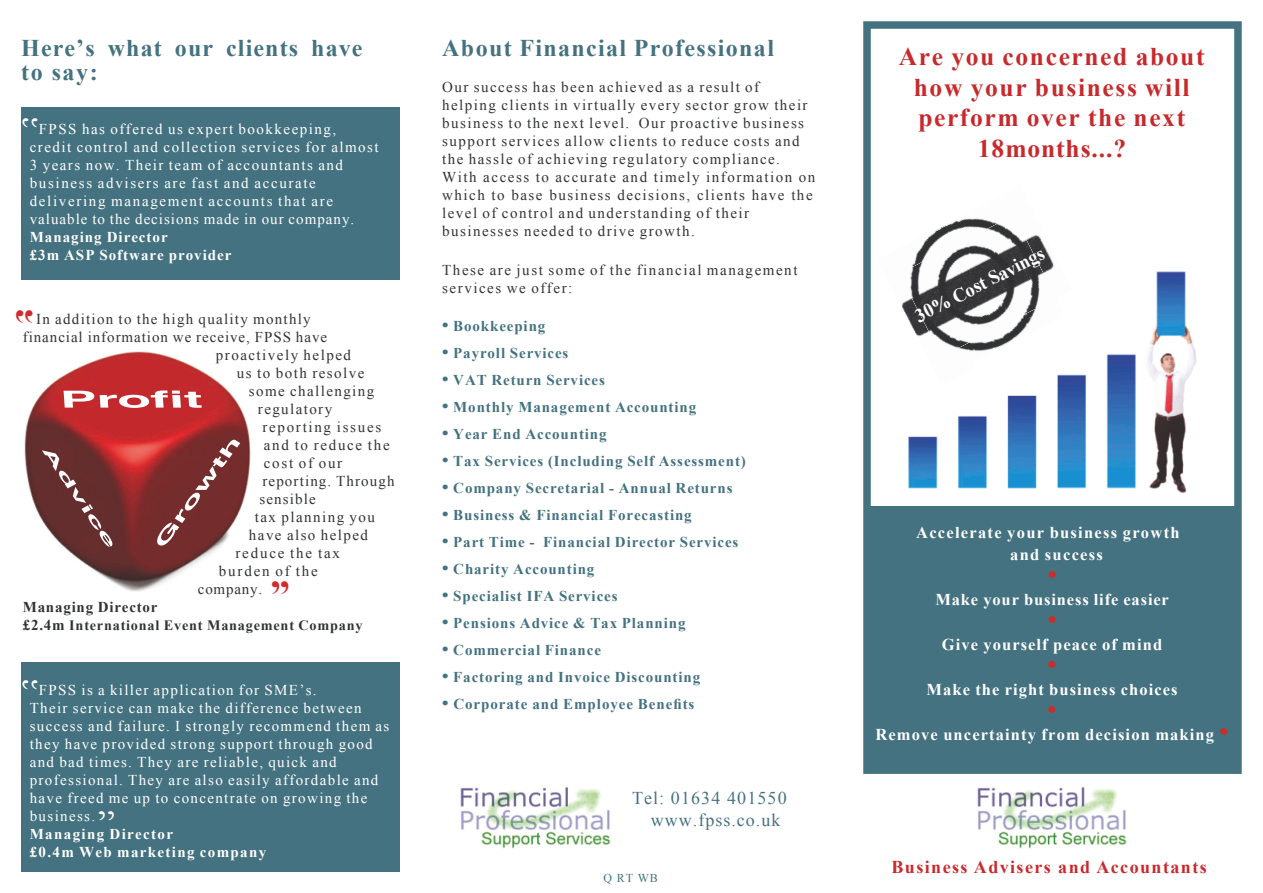
<style>
.page{position:relative;width:1263px;height:893px;background:#fff}
.page>*{position:absolute;margin:0;border:0;box-sizing:border-box;transform-origin:0 0}
.t1{font:700 39px "Times New Roman";color:#d3282c}
.t2{font:39px "Times New Roman";color:#fff}
.t3{font:700 25.5px/30.6px "Times New Roman";letter-spacing:.065em;color:#c8292c;text-align:center}
.t4{font:700 25.5px "Times New Roman";color:#c82f2b}
.t5{font:700 24px/24px "Times New Roman";letter-spacing:.055em;color:#447280}
.t6{font:700 23.55px "Helvetica";color:#fff;scale:2.34 1}
.t7{font:700 19.5px "Times New Roman";color:#fff;scale:.96 1}
.t8{font:700 18px "Times New Roman";letter-spacing:.08em;color:#c8292c}
.t9{font:18px/21.6px "Times New Roman";letter-spacing:.06em;color:#447280}
.t10{font:700 16.5px/22.5px "Times New Roman";letter-spacing:.065em;color:#fff}
.t11{font:700 16.5px "Helvetica";color:#fff;scale:2.34 1}
.t12{font:15px/18px "Times New Roman";letter-spacing:.1em;color:#323335}
.t13{font:15px/18px "Times New Roman";letter-spacing:.09em;color:#fff}
.t14{font:700 15px "Times New Roman";letter-spacing:.06em;color:#447280}
.t15{font:700 15px/18px "Times New Roman";letter-spacing:.08em;color:#fff}
.t16{font:15px "Times New Roman";letter-spacing:.065em;color:#323335}
.t17{font:15px "Times New Roman";letter-spacing:.075em;color:#323335}
.t18{font:700 15px "Times New Roman";letter-spacing:.05em;color:#323335}
.t19{font:15px "Times New Roman";letter-spacing:.12em;color:#323335}
.t20{font:15px "Times New Roman";letter-spacing:.125em;color:#323335}
.t21{font:15px "Times New Roman";letter-spacing:.055em;color:#323335}
.t22{font:700 14.25px "Times New Roman";letter-spacing:.055em;color:#323335}
.t23{font:700 13.5px "Helvetica";color:#fff;scale:2.71 1}
.t24{font:12px "Times New Roman";color:#447280}
.s1{font-size:15px}
.s2{font-size:18px}
.s3{font-size:25.5px;color:#c82f2b}
</style>
<div class="page">
<img style="left:977px;top:787px;width:150px;height:62px">
<img style="left:908px;top:271px;width:289px;height:222px">
<div style="left:865px;top:506px;width:374px;height:264px;background:#447280"></div>
<div style="left:21px;top:662px;width:379px;height:210px;background:#447280"></div>
<img style="left:24px;top:351px;width:227px;height:241px">
<div style="left:21px;top:107px;width:379px;height:173px;background:#447280"></div>
<img style="left:460px;top:787px;width:151px;height:62px">
<img style="left:930px;top:374px;width:45px;height:11px">
<img style="left:1072px;top:290px;width:12px;height:31px">
<img style="left:908px;top:363px;width:157px;height:11px">
<img style="left:908px;top:271px;width:164px;height:92px">
<img style="left:901px;top:218px;width:155px;height:139px">
<div style="left:863px;top:21px;width:379px;height:753px;border:8px solid #447280"></div>
<h3 class="t5" style="left:21px;top:39px;width:343px">Here’s what our clients have to say:</h3>
<p class="t13" style="left:30px;top:121px;width:350px;text-indent:9px">FPSS has offered us expert bookkeeping, credit control and collection services for almost 3 years now. Their team of accountants and business advisers are fast and accurate delivering management accounts that are valuable to the decisions made in our company.</p>
<p class="t15" style="left:30px;top:229px;width:203px">Managing Director<br>£3m ASP Software provider</p>
<p class="t12" style="left:36px;top:311px;width:276px">In addition to the high quality monthly</p>
<p class="t16" style="left:23px;top:331px;width:306px">financial information we receive, FPSS have</p>
<p class="t12" style="left:216px;top:347px;width:137px">proactively helped</p>
<p class="t12" style="left:237px;top:365px;width:129px">us to both resolve</p>
<p class="t12" style="left:249px;top:383px;width:127px">some challenging</p>
<p class="t12" style="left:258px;top:401px;width:76px">regulatory</p>
<p class="t12" style="left:262px;top:419px;width:120px">reporting issues</p>
<p class="t12" style="left:264px;top:437px;width:127px">and to reduce the</p>
<p class="t12" style="left:264px;top:455px;width:80px">cost of our</p>
<p class="t17" style="left:262px;top:475px;width:134px">reporting. Through</p>
<p class="t17" style="left:259px;top:493px;width:58px">sensible</p>
<p class="t12" style="left:255px;top:509px;width:122px">tax planning you</p>
<p class="t12" style="left:249px;top:527px;width:121px">have also helped</p>
<p class="t19" style="left:235px;top:547px;width:106px">reduce the tax</p>
<p class="t20" style="left:219px;top:565px;width:100px">burden of the</p>
<p class="t21" style="left:198px;top:583px;width:66px">company.</p>
<p class="t18" style="left:23px;top:602px;width:136px">Managing Director</p>
<p class="t22" style="left:23px;top:620px;width:341px"><span class="s1">£2.4m</span> International Event Management Company</p>
<h3 class="t6" style="left:61px;top:390px;width:63px">Profit</h3>
<p class="t23" style="left:50px;top:444px;width:46px;rotate:56deg">Advice</p>
<p class="t11" style="left:153px;top:542px;width:59px;rotate:-54deg">Growth</p>
<h1 class="t1" style="left:270px;top:582px;width:21px">”</h1>
<p class="t13" style="left:30px;top:682px;width:361px;text-indent:9px">FPSS is a killer application for SME’s.<br>Their service can make the difference between success and failure. I strongly recommend them as they have provided strong support through good and bad times. They are reliable, quick and professional. They are also easily affordable and have freed me up to concentrate on growing the business.</p>
<p class="t15" style="left:30px;top:826px;width:238px">Managing Director<br>£0.4m Web marketing company</p>
<h1 class="t2" style="left:98px;top:811px;width:19px">”</h1>
<h3 class="t5" style="left:442px;top:38px;width:333px">About Financial Professional</h3>
<p class="t12" style="left:442px;top:79px;width:375px">Our success has been achieved as a result of helping clients in virtually every sector grow their business to the next level. Our proactive business support services allow clients to reduce costs and the hassle of achieving regulatory compliance.<br>With access to accurate and timely information on which to base business decisions, clients have the level of control and understanding of their businesses needed to drive growth.</p>
<p class="t12" style="left:442px;top:263px;width:357px">These are just some of the financial management services we offer:</p>
<p class="t14" style="left:442px;top:321px;width:105px"><span class="s2">•</span> Bookkeeping</p>
<p class="t14" style="left:442px;top:348px;width:128px"><span class="s2">•</span> Payroll Services</p>
<p class="t14" style="left:442px;top:375px;width:164px"><span class="s2">•</span> VAT Return Services</p>
<p class="t14" style="left:442px;top:402px;width:255px"><span class="s2">•</span> Monthly Management Accounting</p>
<p class="t14" style="left:442px;top:429px;width:166px"><span class="s2">•</span> Year End Accounting</p>
<p class="t14" style="left:442px;top:456px;width:305px"><span class="s2">•</span> Tax Services (Including Self Assessment)</p>
<p class="t14" style="left:442px;top:483px;width:292px"><span class="s2">•</span> Company Secretarial - Annual Returns</p>
<p class="t14" style="left:442px;top:510px;width:251px"><span class="s2">•</span> Business &amp; Financial Forecasting</p>
<p class="t14" style="left:442px;top:537px;width:298px"><span class="s2">•</span> Part Time - Financial Director Services</p>
<p class="t14" style="left:442px;top:564px;width:154px"><span class="s2">•</span> Charity Accounting</p>
<p class="t14" style="left:442px;top:591px;width:177px"><span class="s2">•</span> Specialist IFA Services</p>
<p class="t14" style="left:442px;top:618px;width:245px"><span class="s2">•</span> Pensions Advice &amp; Tax Planning</p>
<p class="t14" style="left:442px;top:645px;width:160px"><span class="s2">•</span> Commercial Finance</p>
<p class="t14" style="left:442px;top:672px;width:259px"><span class="s2">•</span> Factoring and Invoice Discounting</p>
<p class="t14" style="left:442px;top:699px;width:254px"><span class="s2">•</span> Corporate and Employee Benefits</p>
<p class="t9" style="left:651px;top:789px;width:137px;text-indent:-19px">Tel: 01634 401550 www.fpss.co.uk</p>
<p class="t24" style="left:604px;top:873px;width:56px">Q RT WB</p>
<h2 class="t3" style="left:899px;top:44px;width:307px">Are you concerned about how your business will perform over the next<br>18months...?</h2>
<h3 class="t7" style="left:913px;top:311px;width:150px;rotate:-27deg">30% Cost Savings</h3>
<p class="t10" style="left:1010px;top:523px;width:171px;text-indent:-94px">Accelerate your business growth and success</p>
<h2 class="t4" style="left:1048px;top:565px;width:10px">•</h2>
<p class="t10" style="left:935px;top:590px;width:235px">Make your business life easier</p>
<h2 class="t4" style="left:1048px;top:610px;width:10px">•</h2>
<p class="t10" style="left:942px;top:635px;width:222px">Give yourself peace of mind</p>
<h2 class="t4" style="left:1047px;top:655px;width:10px">•</h2>
<p class="t10" style="left:926px;top:680px;width:253px">Make the right business choices</p>
<h2 class="t4" style="left:1047px;top:700px;width:10px">•</h2>
<p class="t10" style="left:875px;top:725px;width:355px">Remove uncertainty from decision making <span class="s3">•</span></p>
<p class="t8" style="left:891px;top:860px;width:317px">Business Advisers and Accountants</p>
</div>
